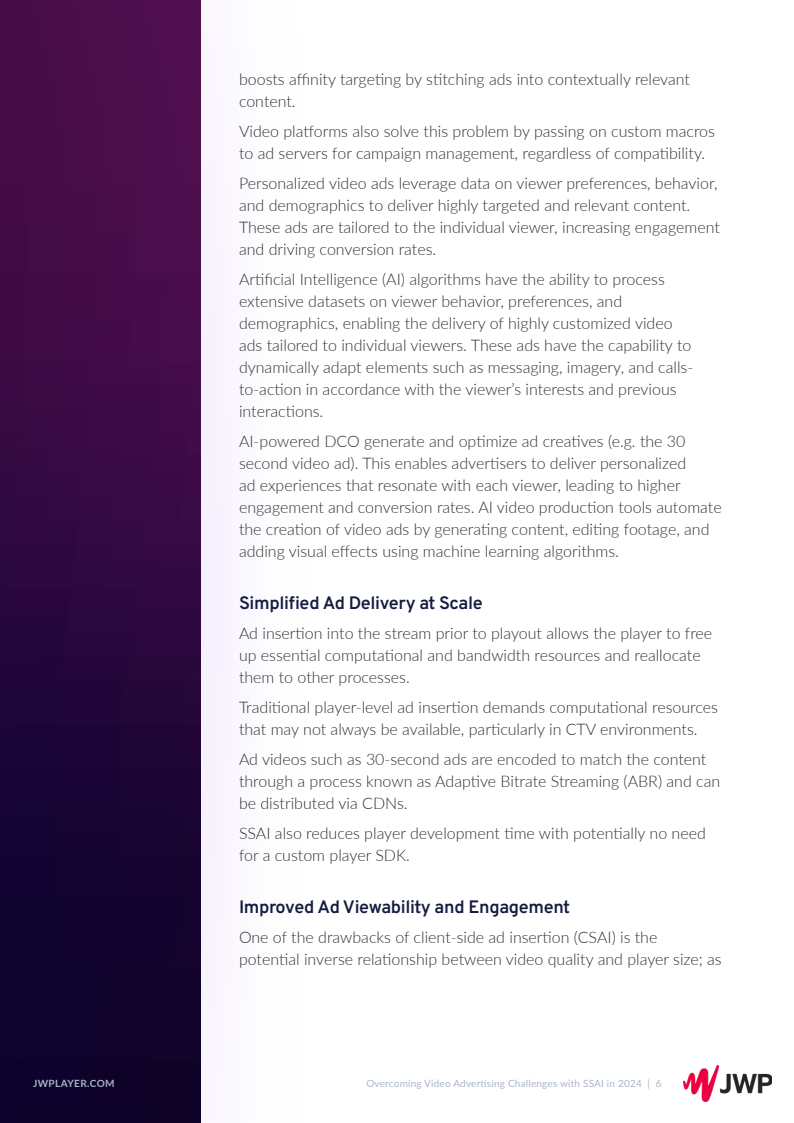
<style>
.page{position:relative;width:794px;height:1123px;background:#fff}
.page>*{position:absolute;margin:0;border:0;box-sizing:border-box;transform-origin:0 0}
.t1{font:18px "Overpass";letter-spacing:-.02em;color:#151b3f}
.t2{font:300 16px/22px "Lato";color:#323232}
.t3{font:10px "Lato";letter-spacing:.02em;color:#aab4c8}
.t4{font:700 10px "Lato";letter-spacing:.04em;color:#aab4c8}
</style>
<div class="page">
<div style="left:0;top:0;width:201px;height:1123px;background:linear-gradient(to bottom,#551051,#07012a)"></div>
<img style="left:684px;top:1065px;width:88px;height:37px">
<p class="t2" style="left:239px;top:68px;width:453px">boosts affinity targeting by stitching ads into contextually relevant content.</p>
<p class="t2" style="left:239px;top:120px;width:478px">Video platforms also solve this problem by passing on custom macros to ad servers for campaign management, regardless of compatibility.</p>
<p class="t2" style="left:239px;top:172px;width:482px">Personalized video ads leverage data on viewer preferences, behavior, and demographics to deliver highly targeted and relevant content.<br>These ads are tailored to the individual viewer, increasing engagement and driving conversion rates.</p>
<p class="t2" style="left:239px;top:268px;width:456px">Artificial Intelligence (AI) algorithms have the ability to process extensive datasets on viewer behavior, preferences, and demographics, enabling the delivery of highly customized video ads tailored to individual viewers. These ads have the capability to dynamically adapt elements such as messaging, imagery, and calls&shy;to-action in accordance with the viewer’s interests and previous interactions.</p>
<p class="t2" style="left:239px;top:430px;width:484px">AI-powered DCO generate and optimize ad creatives (e.g. the 30 second video ad). This enables advertisers to deliver personalized<br>ad experiences that resonate with each viewer, leading to higher engagement and conversion rates. AI video production tools automate the creation of video ads by generating content, editing footage, and adding visual effects using machine learning algorithms.</p>
<p class="t1" style="left:239px;top:588px;width:245px">Simplified Ad Delivery at Scale</p>
<p class="t2" style="left:239px;top:622px;width:475px">Ad insertion into the stream prior to playout allows the player to free up essential computational and bandwidth resources and reallocate them to other processes.</p>
<p class="t2" style="left:239px;top:696px;width:481px">Traditional player-level ad insertion demands computational resources that may not always be available, particularly in CTV environments.</p>
<p class="t2" style="left:239px;top:748px;width:483px">Ad videos such as 30-second ads are encoded to match the content through a process known as Adaptive Bitrate Streaming (ABR) and can be distributed via CDNs.</p>
<p class="t2" style="left:239px;top:822px;width:468px">SSAI also reduces player development time with potentially no need for a custom player SDK.</p>
<p class="t1" style="left:239px;top:892px;width:333px">Improved Ad Viewability and Engagement</p>
<p class="t2" style="left:239px;top:926px;width:484px">One of the drawbacks of client-side ad insertion (CSAI) is the potential inverse relationship between video quality and player size; as</p>
<p class="t4" style="left:33px;top:1076px;width:83px">JWPLAYER.COM</p>
<p class="t3" style="left:366px;top:1077px;width:297px">Overcoming Video Advertising Challenges with SSAI in 2024 | 6</p>
</div>
